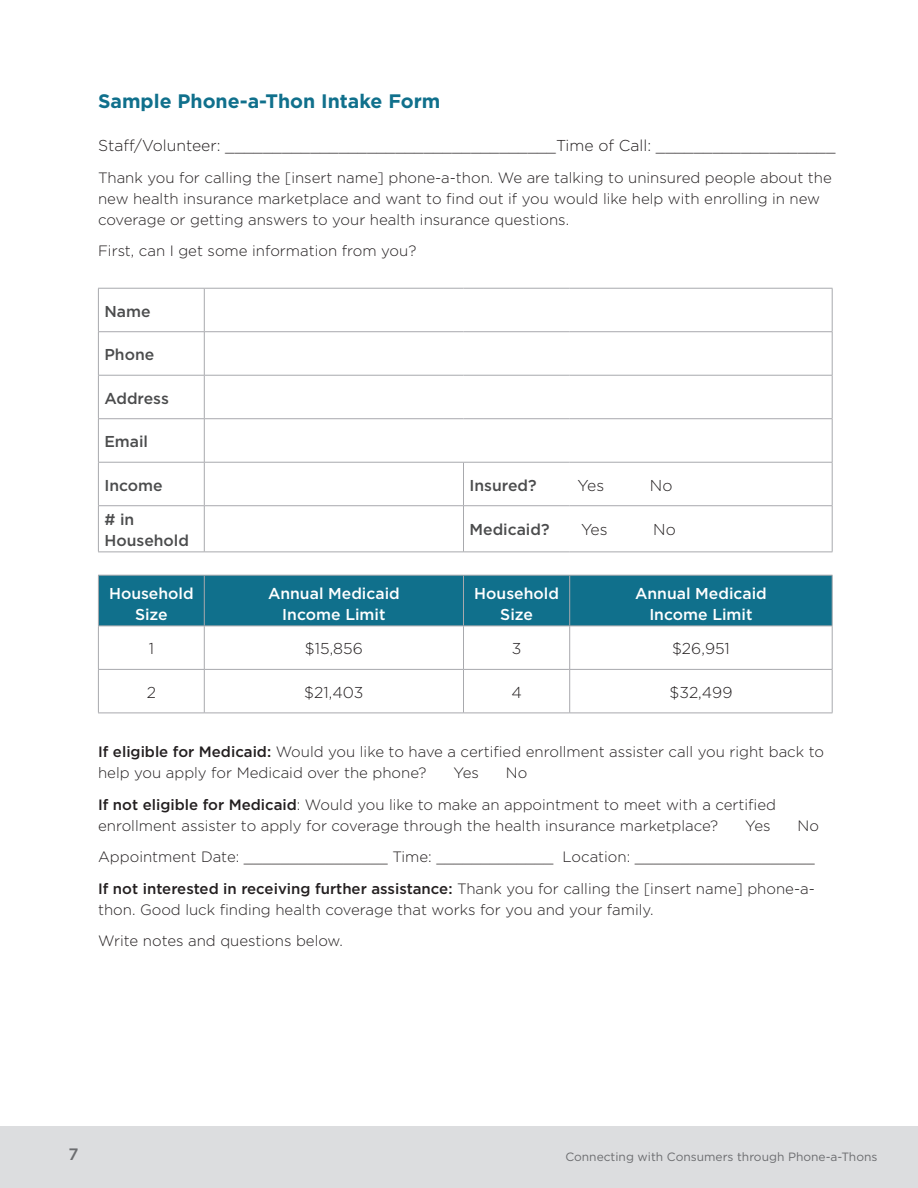
<style>
.page{position:relative;width:918px;height:1188px;background:#fff}
.page>*{position:absolute;margin:0;border:0;box-sizing:border-box;transform-origin:0 0}
.t1{font:700 19.5px "Gotham";color:#10708c}
.t2{font:500 16.5px "Gotham";color:#6c6d70}
.BODY{font:300 15.75px "Gotham";color:#231f20}
.t3{font:500 15.75px/21px "Gotham";color:#fff;text-align:center}
.t4{font:500 15.75px/21px "Gotham";color:#4b4c4d}
.BODY-2{font:300 15px/21px "Gotham";color:#231f20}
.t5{font:12px "Gotham";color:#6c6d70}
.s1{font-weight:300;color:#231f20}
.s2{font-weight:500}
</style>
<div class="page">
<div style="left:0;top:1126px;width:918px;height:62px;background:#dcdddf"></div>
<div style="left:99px;top:576px;width:733px;height:50px;background:#10708c"></div>
<hr style="left:98px;top:288px;width:106px;height:1px;background:#a8a9ad">
<hr style="left:98px;top:289px;width:1px;height:42px;background:#a8a9ad">
<hr style="left:204px;top:288px;width:260px;height:1px;background:#a8a9ad">
<hr style="left:204px;top:289px;width:1px;height:42px;background:#a8a9ad">
<hr style="left:464px;top:288px;width:106px;height:1px;background:#a8a9ad">
<hr style="left:570px;top:288px;width:262px;height:1px;background:#a8a9ad">
<hr style="left:832px;top:289px;width:1px;height:42px;background:#a8a9ad">
<hr style="left:98px;top:331px;width:106px;height:1px;background:#a8a9ad">
<hr style="left:98px;top:332px;width:1px;height:43px;background:#a8a9ad">
<hr style="left:204px;top:331px;width:260px;height:1px;background:#a8a9ad">
<hr style="left:204px;top:332px;width:1px;height:43px;background:#a8a9ad">
<hr style="left:464px;top:331px;width:106px;height:1px;background:#a8a9ad">
<hr style="left:570px;top:331px;width:262px;height:1px;background:#a8a9ad">
<hr style="left:832px;top:332px;width:1px;height:43px;background:#a8a9ad">
<hr style="left:98px;top:375px;width:106px;height:1px;background:#a8a9ad">
<hr style="left:98px;top:376px;width:1px;height:42px;background:#a8a9ad">
<hr style="left:204px;top:375px;width:260px;height:1px;background:#a8a9ad">
<hr style="left:204px;top:376px;width:1px;height:42px;background:#a8a9ad">
<hr style="left:464px;top:375px;width:106px;height:1px;background:#a8a9ad">
<hr style="left:570px;top:375px;width:262px;height:1px;background:#a8a9ad">
<hr style="left:832px;top:376px;width:1px;height:42px;background:#a8a9ad">
<hr style="left:98px;top:418px;width:106px;height:1px;background:#a8a9ad">
<hr style="left:98px;top:419px;width:1px;height:43px;background:#a8a9ad">
<hr style="left:204px;top:418px;width:260px;height:1px;background:#a8a9ad">
<hr style="left:204px;top:419px;width:1px;height:43px;background:#a8a9ad">
<hr style="left:464px;top:418px;width:106px;height:1px;background:#a8a9ad">
<hr style="left:570px;top:418px;width:262px;height:1px;background:#a8a9ad">
<hr style="left:832px;top:419px;width:1px;height:43px;background:#a8a9ad">
<hr style="left:98px;top:462px;width:106px;height:1px;background:#a8a9ad">
<hr style="left:98px;top:463px;width:1px;height:42px;background:#a8a9ad">
<hr style="left:204px;top:462px;width:260px;height:1px;background:#a8a9ad">
<hr style="left:204px;top:463px;width:1px;height:42px;background:#a8a9ad">
<hr style="left:464px;top:462px;width:106px;height:1px;background:#a8a9ad">
<hr style="left:463px;top:463px;width:1px;height:42px;background:#a8a9ad">
<hr style="left:570px;top:462px;width:262px;height:1px;background:#a8a9ad">
<hr style="left:832px;top:463px;width:1px;height:42px;background:#a8a9ad">
<hr style="left:98px;top:505px;width:106px;height:1px;background:#a8a9ad">
<hr style="left:98px;top:506px;width:1px;height:46px;background:#a8a9ad">
<hr style="left:204px;top:505px;width:260px;height:1px;background:#a8a9ad">
<hr style="left:204px;top:506px;width:1px;height:46px;background:#a8a9ad">
<hr style="left:464px;top:505px;width:106px;height:1px;background:#a8a9ad">
<hr style="left:463px;top:506px;width:1px;height:46px;background:#a8a9ad">
<hr style="left:570px;top:505px;width:262px;height:1px;background:#a8a9ad">
<hr style="left:832px;top:506px;width:1px;height:46px;background:#a8a9ad">
<hr style="left:98px;top:552px;width:106px;height:1px;background:#a8a9ad">
<hr style="left:204px;top:552px;width:260px;height:1px;background:#a8a9ad">
<hr style="left:464px;top:552px;width:106px;height:1px;background:#a8a9ad">
<hr style="left:570px;top:552px;width:262px;height:1px;background:#a8a9ad">
<hr style="left:98px;top:575px;width:106px;height:1px;background:#a8a9ad">
<hr style="left:98px;top:575px;width:1px;height:51px;background:#a8a9ad">
<hr style="left:204px;top:575px;width:260px;height:1px;background:#a8a9ad">
<hr style="left:204px;top:575px;width:1px;height:51px;background:#a8a9ad">
<hr style="left:464px;top:575px;width:106px;height:1px;background:#a8a9ad">
<hr style="left:463px;top:575px;width:1px;height:51px;background:#a8a9ad">
<hr style="left:570px;top:575px;width:262px;height:1px;background:#a8a9ad">
<hr style="left:569px;top:575px;width:1px;height:51px;background:#a8a9ad">
<hr style="left:832px;top:575px;width:1px;height:51px;background:#a8a9ad">
<hr style="left:98px;top:626px;width:106px;height:1px;background:#a8a9ad">
<hr style="left:98px;top:626px;width:1px;height:43px;background:#a8a9ad">
<hr style="left:204px;top:626px;width:260px;height:1px;background:#a8a9ad">
<hr style="left:204px;top:626px;width:1px;height:43px;background:#a8a9ad">
<hr style="left:464px;top:626px;width:106px;height:1px;background:#a8a9ad">
<hr style="left:463px;top:626px;width:1px;height:43px;background:#a8a9ad">
<hr style="left:570px;top:626px;width:262px;height:1px;background:#a8a9ad">
<hr style="left:569px;top:626px;width:1px;height:43px;background:#a8a9ad">
<hr style="left:832px;top:626px;width:1px;height:43px;background:#a8a9ad">
<hr style="left:98px;top:669px;width:106px;height:1px;background:#a8a9ad">
<hr style="left:98px;top:670px;width:1px;height:43px;background:#a8a9ad">
<hr style="left:204px;top:669px;width:260px;height:1px;background:#a8a9ad">
<hr style="left:204px;top:670px;width:1px;height:43px;background:#a8a9ad">
<hr style="left:464px;top:669px;width:106px;height:1px;background:#a8a9ad">
<hr style="left:463px;top:670px;width:1px;height:43px;background:#a8a9ad">
<hr style="left:570px;top:669px;width:262px;height:1px;background:#a8a9ad">
<hr style="left:569px;top:670px;width:1px;height:43px;background:#a8a9ad">
<hr style="left:832px;top:670px;width:1px;height:43px;background:#a8a9ad">
<hr style="left:98px;top:713px;width:106px;height:1px;background:#a8a9ad">
<hr style="left:204px;top:713px;width:260px;height:1px;background:#a8a9ad">
<hr style="left:464px;top:713px;width:106px;height:1px;background:#a8a9ad">
<hr style="left:570px;top:713px;width:262px;height:1px;background:#a8a9ad">
<h1 class="t1" style="left:98px;top:90px;width:344px">Sample Phone-a-Thon Intake Form</h1>
<p class="BODY" style="left:98px;top:137px;width:739px">Staff/Volunteer: ___________________________________Time of Call: ___________________</p>
<p class="BODY-2" style="left:98px;top:167px;width:735px">Thank you for calling the [insert name] phone-a-thon. We are talking to uninsured people about the new health insurance marketplace and want to find out if you would like help with enrolling in new coverage or getting answers to your health insurance questions.</p>
<p class="BODY-2" style="left:98px;top:240px;width:320px">First, can I get some information from you?</p>
<p class="t4" style="left:104px;top:300px;width:48px">Name</p>
<p class="t4" style="left:104px;top:344px;width:51px">Phone</p>
<p class="t4" style="left:104px;top:387px;width:66px">Address</p>
<p class="t4" style="left:104px;top:431px;width:45px">Email</p>
<p class="t4" style="left:104px;top:474px;width:60px">Income</p>
<p class="t4" style="left:470px;top:474px;width:69px">Insured?</p>
<p class="BODY" style="left:565px;top:476px;width:41px">⃝ Yes</p>
<p class="BODY" style="left:637px;top:476px;width:37px">⃝ No</p>
<p class="t4" style="left:104px;top:508px;width:86px"># in<br>Household</p>
<p class="t4" style="left:470px;top:519px;width:140px">Medicaid? <span class="s1">⃝ Yes</span></p>
<p class="BODY" style="left:641px;top:521px;width:37px">⃝ No</p>
<p class="t3" style="left:109px;top:582px;width:86px">Household<br>Size</p>
<p class="t3" style="left:268px;top:582px;width:133px">Annual Medicaid<br>Income Limit</p>
<p class="t3" style="left:474px;top:582px;width:86px">Household<br>Size</p>
<p class="t3" style="left:635px;top:582px;width:133px">Annual Medicaid<br>Income Limit</p>
<p class="BODY" style="left:149px;top:640px;width:7px">1</p>
<p class="BODY" style="left:305px;top:640px;width:59px">$15,856</p>
<p class="BODY" style="left:512px;top:640px;width:11px">3</p>
<p class="BODY" style="left:672px;top:640px;width:59px">$26,951</p>
<p class="BODY" style="left:147px;top:684px;width:11px">2</p>
<p class="BODY" style="left:304px;top:684px;width:61px">$21,403</p>
<p class="BODY" style="left:511px;top:684px;width:12px">4</p>
<p class="BODY" style="left:669px;top:684px;width:64px">$32,499</p>
<p class="BODY-2" style="left:98px;top:741px;width:728px"><span class="s2">If eligible for Medicaid:</span> Would you like to have a certified enrollment assister call you right back to help you apply for Medicaid over the phone?</p>
<p class="BODY-2" style="left:454px;top:762px;width:27px">Yes</p>
<p class="BODY-2" style="left:506px;top:762px;width:23px">No</p>
<p class="BODY-2" style="left:98px;top:794px;width:680px"><span class="s2">If not eligible for Medicaid</span>: Would you like to make an appointment to meet with a certified enrollment assister to apply for coverage through the health insurance marketplace?</p>
<p class="BODY-2" style="left:745px;top:815px;width:27px">Yes</p>
<p class="BODY-2" style="left:798px;top:815px;width:23px">No</p>
<p class="BODY-2" style="left:98px;top:846px;width:718px">Appointment Date: ________________ Time: _____________ Location: ____________________</p>
<p class="BODY-2" style="left:98px;top:878px;width:718px"><span class="s2">If not interested in receiving further assistance:</span> Thank you for calling the [insert name] phone-a&shy;thon. Good luck finding health coverage that works for you and your family.</p>
<p class="BODY-2" style="left:98px;top:930px;width:246px">Write notes and questions below.</p>
<p class="t2" style="left:68px;top:1145px;width:12px">7</p>
<p class="t5" style="left:565px;top:1150px;width:314px">Connecting with Consumers through Phone-a-Thons</p>
</div>
